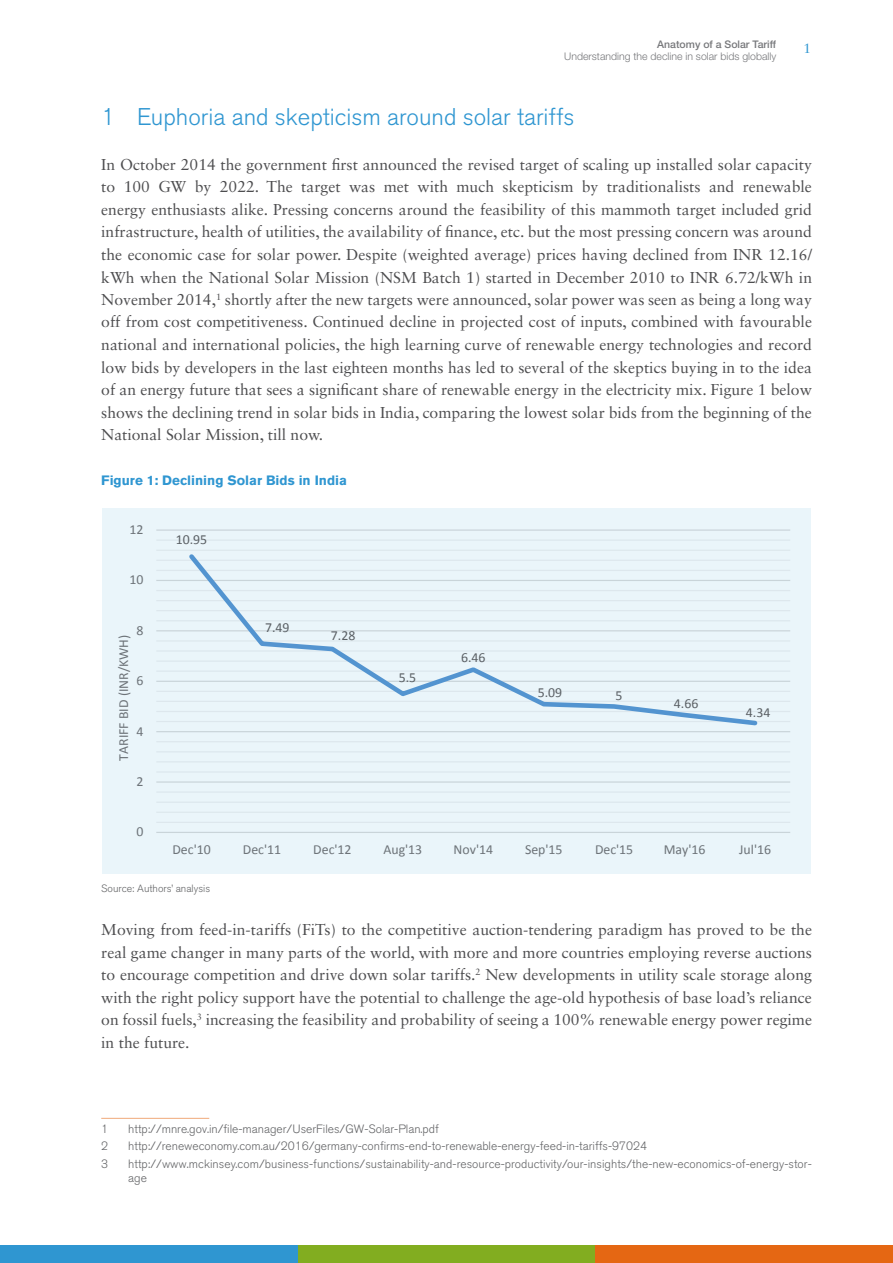
<style>
.page{position:relative;width:893px;height:1263px;background:#fff}
.page>*{position:absolute;margin:0;border:0;box-sizing:border-box;transform-origin:0 0}
.t1{font:300 24px "Akzidenz Grotesk BQ";color:#2f96d1}
.t2{font:15.75px/22.5px "Sabon LT Std";color:#4d4d4f;text-align:justify}
.t3{font:13.8px "Calibri";color:#77787b}
.t4{font:13.8px "Calibri";color:#636467}
.t5{font:700 13.5px "Akzidenz Grotesk Pro";color:#2f96d1}
.t6{font:13.5px "Sabon LT Std";color:#2f96d1}
.t7{font:300 12px/14.4px "Akzidenz Grotesk BQ";color:#636466}
.t8{font:300 10.5px "Helvetica Neue";color:#77787b}
.t9{font:300 10.5px "Akzidenz Grotesk BQ";color:#636466}
.t10{font:500 10.5px "Helvetica Neue";color:#77787b}
</style>
<div class="page">
<div style="left:595px;top:1244px;width:298px;height:19px;background:#e56713"></div>
<div style="left:298px;top:1244px;width:297px;height:19px;background:#82ad20"></div>
<div style="left:0;top:1244px;width:298px;height:19px;background:#2f96d1"></div>
<div style="left:103px;top:508px;width:708px;height:365px;background:#eaf5fa"></div>
<hr style="left:101px;top:1118px;width:108px;height:1px;background:#f2b389">
<div style="left:102px;top:513px;width:705px;height:355px;background:#eaf5fa"></div>
<hr style="left:156px;top:822px;width:634px;height:1px;background:#f1f1f2">
<hr style="left:156px;top:812px;width:634px;height:1px;background:#f1f1f2">
<hr style="left:156px;top:802px;width:634px;height:1px;background:#f1f1f2">
<hr style="left:156px;top:791px;width:634px;height:2px;background:#f1f1f2">
<hr style="left:156px;top:771px;width:634px;height:2px;background:#f1f1f2">
<hr style="left:156px;top:761px;width:634px;height:1px;background:#f1f1f2">
<hr style="left:156px;top:751px;width:634px;height:1px;background:#f1f1f2">
<hr style="left:156px;top:741px;width:634px;height:1px;background:#f1f1f2">
<hr style="left:156px;top:721px;width:634px;height:1px;background:#f1f1f2">
<hr style="left:156px;top:711px;width:634px;height:1px;background:#f1f1f2">
<hr style="left:156px;top:701px;width:634px;height:1px;background:#f1f1f2">
<hr style="left:156px;top:691px;width:634px;height:1px;background:#f1f1f2">
<hr style="left:156px;top:670px;width:634px;height:2px;background:#f1f1f2">
<hr style="left:156px;top:660px;width:634px;height:2px;background:#f1f1f2">
<hr style="left:156px;top:650px;width:634px;height:2px;background:#f1f1f2">
<hr style="left:156px;top:640px;width:634px;height:1px;background:#f1f1f2">
<hr style="left:156px;top:620px;width:634px;height:1px;background:#f1f1f2">
<hr style="left:156px;top:610px;width:634px;height:1px;background:#f1f1f2">
<hr style="left:156px;top:600px;width:634px;height:1px;background:#f1f1f2">
<hr style="left:156px;top:590px;width:634px;height:1px;background:#f1f1f2">
<hr style="left:156px;top:570px;width:634px;height:1px;background:#f1f1f2">
<hr style="left:156px;top:560px;width:634px;height:1px;background:#f1f1f2">
<hr style="left:156px;top:550px;width:634px;height:1px;background:#f1f1f2">
<hr style="left:156px;top:539px;width:634px;height:2px;background:#f1f1f2">
<hr style="left:156px;top:781px;width:634px;height:2px;background:#dcddde">
<hr style="left:156px;top:731px;width:634px;height:1px;background:#dcddde">
<hr style="left:156px;top:681px;width:634px;height:1px;background:#dcddde">
<hr style="left:156px;top:630px;width:634px;height:1px;background:#dcddde">
<hr style="left:156px;top:580px;width:634px;height:1px;background:#dcddde">
<hr style="left:156px;top:529px;width:634px;height:2px;background:#dcddde">
<hr style="left:156px;top:832px;width:634px;height:1px;background:#dcddde">
<svg style="left:185px;top:550px;width:575px;height:176px"></svg>
<p class="t10" style="left:657px;top:38px;width:120px">Anatomy of a Solar Tariff</p>
<p class="t8" style="left:564px;top:50px;width:213px">Understanding the decline in solar bids globally</p>
<p class="t6" style="left:803px;top:40px;width:9px">1</p>
<h1 class="t1" style="left:101px;top:103px;width:475px">1 Euphoria and skepticism around solar tariffs</h1>
<p class="t2" style="left:101px;top:153px;width:712px">In October 2014 the government first announced the revised target of scaling up installed solar capacity to 100 GW by 2022. The target was met with much skepticism by traditionalists and renewable energy enthusiasts alike. Pressing concerns around the feasibility of this mammoth target included grid infrastructure, health of utilities, the availability of finance, etc. but the most pressing concern was around the economic case for solar power. Despite (weighted average) prices having declined from INR 12.16/ kWh when the National Solar Mission (NSM Batch 1) started in December 2010 to INR 6.72/kWh in November 2014,<sup>1</sup> shortly after the new targets were announced, solar power was seen as being a long way off from cost competitiveness. Continued decline in projected cost of inputs, combined with favourable national and international policies, the high learning curve of renewable energy technologies and record low bids by developers in the last eighteen months has led to several of the skeptics buying in to the idea of an energy future that sees a significant share of renewable energy in the electricity mix. Figure 1 below shows the declining trend in solar bids in India, comparing the lowest solar bids from the beginning of the National Solar Mission, till now.</p>
<p class="t5" style="left:101px;top:471px;width:247px">Figure 1: Declining Solar Bids in India</p>
<p class="t3" style="left:130px;top:521px;width:16px">12</p>
<p class="t3" style="left:130px;top:571px;width:16px">10</p>
<p class="t3" style="left:137px;top:621px;width:9px">8</p>
<p class="t3" style="left:115px;top:761px;width:127px;rotate:-90deg">TARIFF BID (INR/KWH)</p>
<p class="t3" style="left:137px;top:672px;width:9px">6</p>
<p class="t3" style="left:137px;top:722px;width:9px">4</p>
<p class="t3" style="left:137px;top:773px;width:9px">2</p>
<p class="t3" style="left:137px;top:823px;width:9px">0</p>
<p class="t4" style="left:176px;top:531px;width:33px">10.95</p>
<p class="t4" style="left:265px;top:618px;width:26px">7.49</p>
<p class="t4" style="left:331px;top:627px;width:26px">7.28</p>
<p class="t4" style="left:399px;top:668px;width:19px">5.5</p>
<p class="t4" style="left:461px;top:649px;width:26px">6.46</p>
<p class="t4" style="left:538px;top:683px;width:26px">5.09</p>
<p class="t4" style="left:615px;top:687px;width:9px">5</p>
<p class="t4" style="left:674px;top:694px;width:26px">4.66</p>
<p class="t4" style="left:746px;top:704px;width:26px">4.34</p>
<p class="t3" style="left:172px;top:841px;width:40px">Dec'10</p>
<p class="t3" style="left:243px;top:841px;width:40px">Dec'11</p>
<p class="t3" style="left:313px;top:841px;width:40px">Dec'12</p>
<p class="t3" style="left:383px;top:841px;width:40px">Aug'13</p>
<p class="t3" style="left:454px;top:841px;width:41px">Nov'14</p>
<p class="t3" style="left:525px;top:841px;width:39px">Sep'15</p>
<p class="t3" style="left:595px;top:841px;width:40px">Dec'15</p>
<p class="t3" style="left:664px;top:841px;width:43px">May'16</p>
<p class="t3" style="left:739px;top:841px;width:33px">Jul'16</p>
<p class="t9" style="left:101px;top:883px;width:110px">Source: Authors’ analysis</p>
<p class="t2" style="left:101px;top:918px;width:712px">Moving from feed-in-tariffs (FiTs) to the competitive auction-tendering paradigm has proved to be the real game changer in many parts of the world, with more and more countries employing reverse auctions to encourage competition and drive down solar tariffs.<sup>2</sup> New developments in utility scale storage along with the right policy support have the potential to challenge the age-old hypothesis of base load’s reliance on fossil fuels,<sup>3</sup> increasing the feasibility and probability of seeing a 100% renewable energy power regime in the future.</p>
<p class="t7" style="left:101px;top:1122px;width:8px">1</p>
<p class="t7" style="left:128px;top:1122px;width:312px">http://mnre.gov.in/file-manager/UserFiles/GW-Solar-Plan.pdf</p>
<p class="t7" style="left:101px;top:1139px;width:8px">2</p>
<p class="t7" style="left:128px;top:1139px;width:520px">http://reneweconomy.com.au/2016/germany-confirms-end-to-renewable-energy-feed-in-tariffs-97024</p>
<p class="t7" style="left:101px;top:1156px;width:8px">3</p>
<p class="t7" style="left:128px;top:1156px;width:685px">http://www.mckinsey.com/business-functions/sustainability-and-resource-productivity/our-insights/the-new-economics-of-energy-stor&shy;age</p>
</div>
